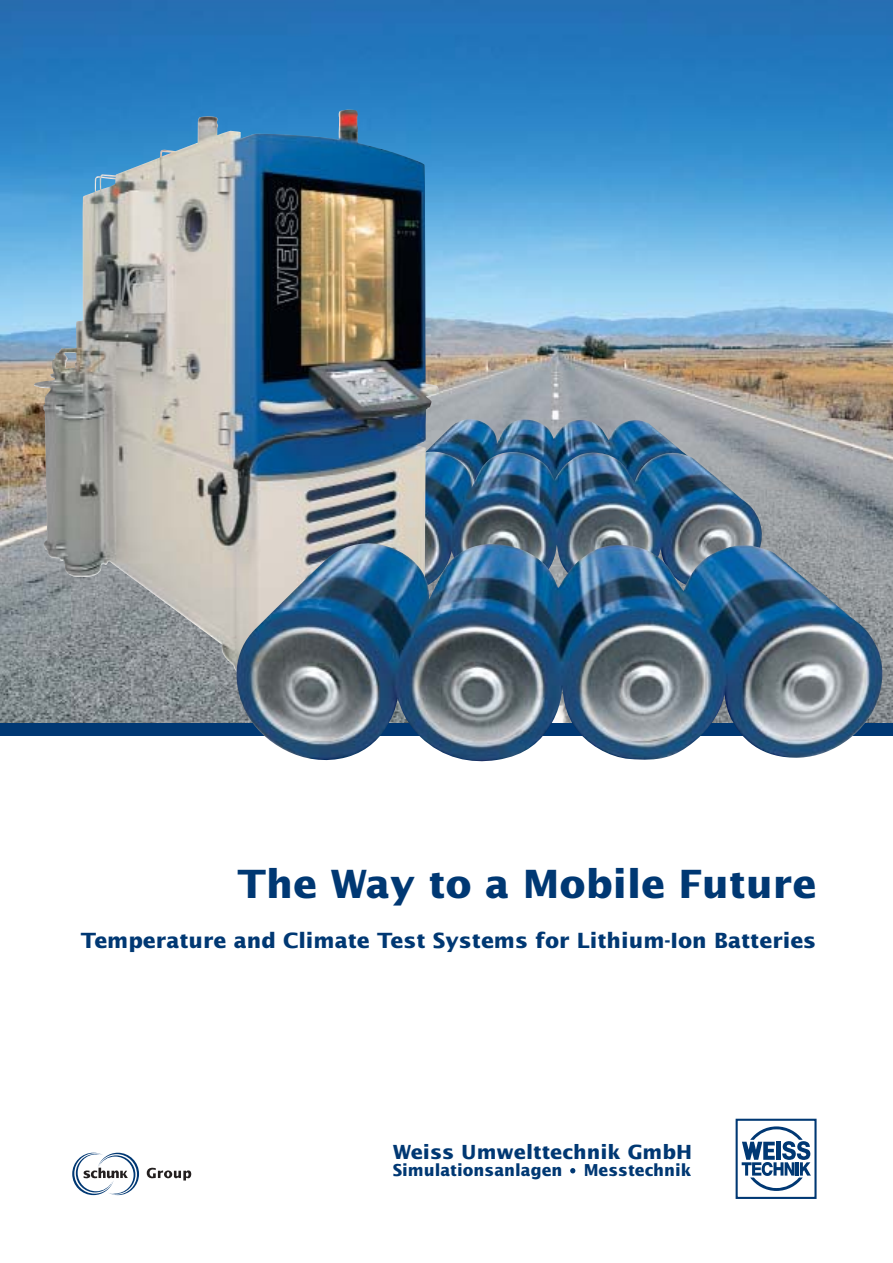
<style>
.page{position:relative;width:893px;height:1263px;background:#fff}
.page>*{position:absolute;margin:0;border:0;box-sizing:border-box;transform-origin:0 0}
.t1{font:700 39px "Lucida Sans";color:#003873}
.t2{font:700 21px "Lucida Sans";color:#003873}
.t3{font:700 19.5px "Lucida Sans";color:#003873}
.t4{font:700 16.5px "Lucida Sans";color:#003873;scale:.96 1}
</style>
<div class="page">
<img style="left:0;top:0;width:893px;height:1199px">
<h1 class="t1" style="left:237px;top:868px;width:580px">The Way to a Mobile Future</h1>
<p class="t2" style="left:81px;top:931px;width:737px">Temperature and Climate Test Systems for Lithium-Ion Batteries</p>
<p class="t3" style="left:393px;top:1144px;width:301px">Weiss Umwelttechnik GmbH</p>
<p class="t4" style="left:393px;top:1163px;width:178px">Simulationsanlagen</p>
<p class="t4" style="left:584px;top:1163px;width:114px">Messtechnik</p>
</div>
